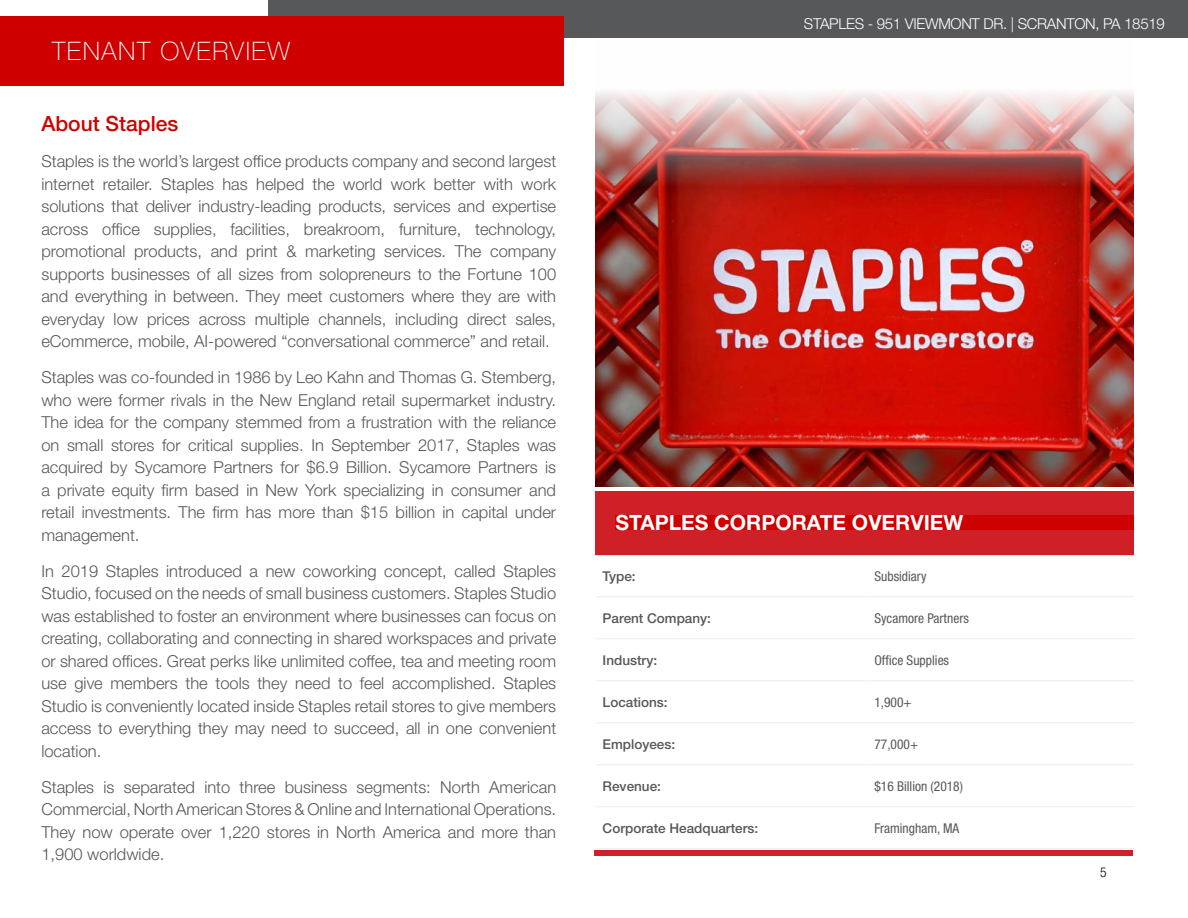
<style>
.page{position:relative;width:1188px;height:918px;background:#fff}
.page>*{position:absolute;margin:0;border:0;box-sizing:border-box;transform-origin:0 0}
.t1{font:100 25.5px "Helvetica Neue LT Std";letter-spacing:.06em;color:#fff}
.t2{font:700 21px "Helvetica Neue LT Std";color:#fff}
.t3{font:500 21px "Helvetica Neue LT Std";color:#ce0000}
.t4{font:300 16.5px/22.5px "Helvetica Neue LT Std";color:#57585a;text-align:justify}
.t5{font:300 15px "Helvetica Neue LT Std";letter-spacing:-.02em;color:#fff}
.t6{font:condensed 13.5px "Helvetica Neue LT Std";color:#57585a}
.t7{font:500 13.5px "Helvetica Neue LT Std";color:#57585a}
.t8{font:300 condensed 13.5px "Helvetica Neue LT Std";color:#000}
</style>
<div class="page">
<img style="left:595px;top:92px;width:539px;height:395px">
<hr style="left:595px;top:554px;width:272px;height:1px;background:#939598">
<hr style="left:867px;top:554px;width:267px;height:1px;background:#939598">
<hr style="left:595px;top:596px;width:272px;height:1px;background:#ededee">
<hr style="left:867px;top:596px;width:267px;height:1px;background:#ededee">
<hr style="left:595px;top:638px;width:272px;height:1px;background:#ededee">
<hr style="left:867px;top:638px;width:267px;height:1px;background:#ededee">
<hr style="left:595px;top:680px;width:272px;height:1px;background:#ededee">
<hr style="left:867px;top:680px;width:267px;height:1px;background:#ededee">
<hr style="left:595px;top:722px;width:272px;height:1px;background:#ededee">
<hr style="left:867px;top:722px;width:267px;height:1px;background:#ededee">
<hr style="left:595px;top:764px;width:272px;height:1px;background:#ededee">
<hr style="left:867px;top:764px;width:267px;height:1px;background:#ededee">
<hr style="left:595px;top:806px;width:272px;height:1px;background:#ededee">
<hr style="left:867px;top:806px;width:267px;height:1px;background:#ededee">
<hr style="left:595px;top:848px;width:272px;height:1px;background:#ededee">
<hr style="left:867px;top:848px;width:267px;height:1px;background:#ededee">
<div style="left:595px;top:491px;width:539px;height:63px;background:#d02027"></div>
<div style="left:594px;top:850px;width:539px;height:6px;background:#d02027"></div>
<div style="left:615px;top:515px;width:519px;height:15px;background:#ce0000"></div>
<hr style="left:0;top:0;width:1px;height:38px;background:#57585a">
<div style="left:268px;top:0;width:920px;height:38px;background:#57585a"></div>
<div style="left:0;top:16px;width:563px;height:70px;background:#ce0000"></div>
<h1 class="t1" style="left:52px;top:37px;width:239px">TENANT OVERVIEW</h1>
<p class="t3" style="left:41px;top:111px;width:138px">About Staples</p>
<p class="t4" style="left:41px;top:150px;width:516px">Staples is the world’s largest office products company and second largest internet retailer. Staples has helped the world work better with work solutions that deliver industry-leading products, services and expertise across office supplies, facilities, breakroom, furniture, technology, promotional products, and print &amp; marketing services. The company supports businesses of all sizes from solopreneurs to the Fortune 100 and everything in between. They meet customers where they are with everyday low prices across multiple channels, including direct sales, eCommerce, mobile, AI-powered “conversational commerce” and retail.</p>
<p class="t4" style="left:41px;top:366px;width:516px">Staples was co-founded in 1986 by Leo Kahn and Thomas G. Stemberg, who were former rivals in the New England retail supermarket industry.<br>The idea for the company stemmed from a frustration with the reliance on small stores for critical supplies. In September 2017, Staples was acquired by Sycamore Partners for $6.9 Billion. Sycamore Partners is a private equity firm based in New York specializing in consumer and retail investments. The firm has more than $15 billion in capital under management.</p>
<p class="t4" style="left:41px;top:559px;width:516px">In 2019 Staples introduced a new coworking concept, called Staples Studio, focused on the needs of small business customers. Staples Studio was established to foster an environment where businesses can focus on creating, collaborating and connecting in shared workspaces and private or shared offices. Great perks like unlimited coffee, tea and meeting room use give members the tools they need to feel accomplished. Staples Studio is conveniently located inside Staples retail stores to give members access to everything they may need to succeed, all in one convenient location.</p>
<p class="t4" style="left:41px;top:775px;width:516px">Staples is separated into three business segments: North American Commercial, North American Stores &amp; Online and International Operations.<br>They now operate over 1,220 stores in North America and more than 1,900 worldwide.</p>
<p class="t5" style="left:804px;top:15px;width:362px">STAPLES - 951 VIEWMONT DR. | SCRANTON, PA 18519</p>
<p class="t2" style="left:615px;top:510px;width:349px">STAPLES CORPORATE OVERVIEW</p>
<p class="t7" style="left:603px;top:568px;width:35px">Type:</p>
<p class="t6" style="left:874px;top:568px;width:54px">Subsidiary</p>
<p class="t7" style="left:603px;top:610px;width:110px">Parent Company:</p>
<p class="t6" style="left:874px;top:610px;width:96px">Sycamore Partners</p>
<p class="t7" style="left:603px;top:652px;width:56px">Industry:</p>
<p class="t6" style="left:874px;top:652px;width:76px">Office Supplies</p>
<p class="t7" style="left:603px;top:694px;width:67px">Locations:</p>
<p class="t6" style="left:874px;top:694px;width:39px">1,900+</p>
<p class="t7" style="left:603px;top:736px;width:74px">Employees:</p>
<p class="t6" style="left:874px;top:736px;width:45px">77,000+</p>
<p class="t7" style="left:603px;top:778px;width:60px">Revenue:</p>
<p class="t6" style="left:874px;top:778px;width:90px">$16 Billion (2018)</p>
<p class="t7" style="left:603px;top:820px;width:157px">Corporate Headquarters:</p>
<p class="t6" style="left:874px;top:820px;width:86px">Framingham, MA</p>
<p class="t8" style="left:1100px;top:865px;width:8px">5</p>
</div>
